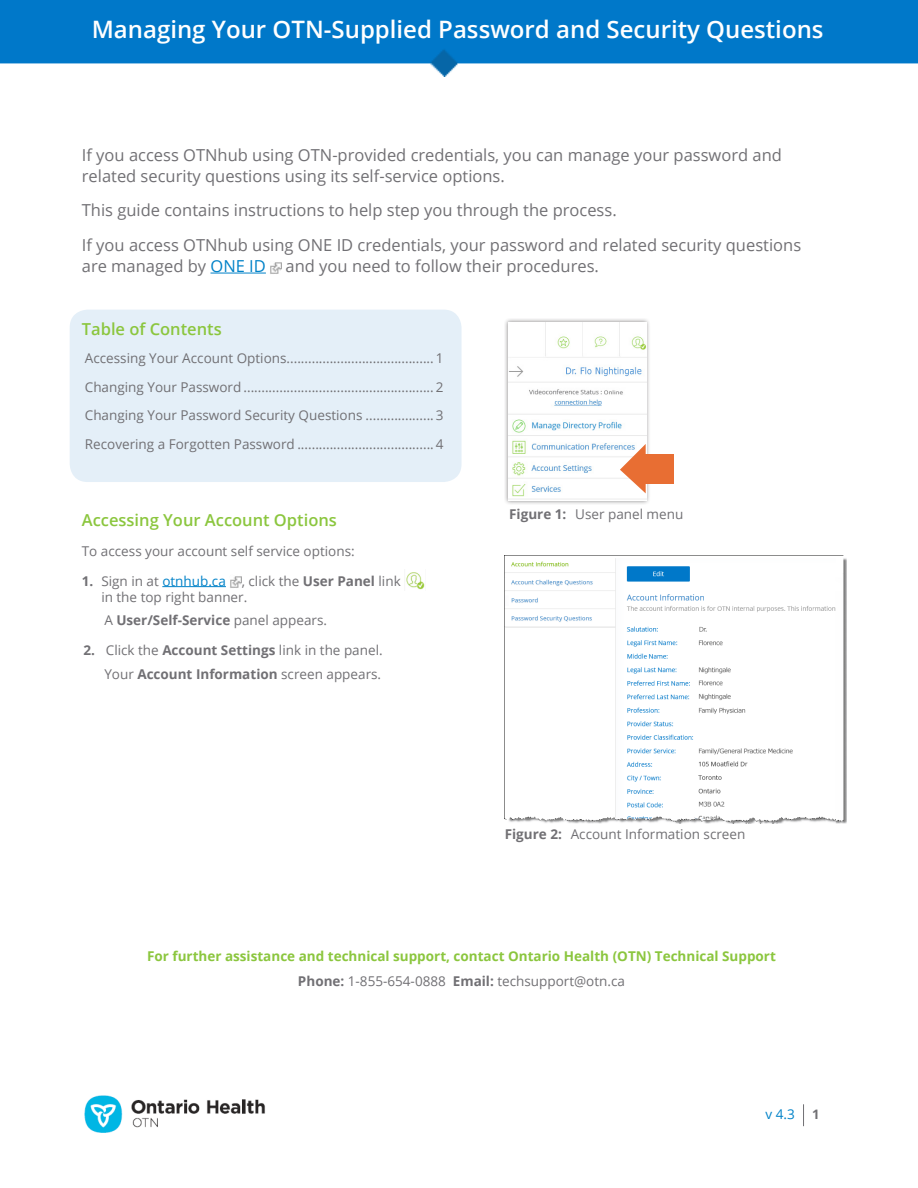
<style>
.page{position:relative;width:918px;height:1188px;background:#fff}
.page>*{position:absolute;margin:0;border:0;box-sizing:border-box;transform-origin:0 0}
.DocumentTitle{font:600 24px "Open Sans";color:#fff}
.body_large{font:16.5px/21px "Open Sans";color:#717074}
.Heading_4{font:600 16.5px "Open Sans";color:#8bc63e}
.TOC_Heading{font:600 16.5px "Open Sans";color:#8bc63e}
.TOC_body_text{font:13.5px/16.5px "Open Sans";color:#717074}
.subtitle_strong_gree{font:700 13.5px "Open Sans";color:#8bc63e}
.subtitle_grey{font:13.5px "Open Sans";color:#717074}
.body{font:13.5px "Open Sans";color:#717074}
.body_indent{font:13.5px "Open Sans";color:#717074}
.body_indent-2{font:700 13.5px "Open Sans";color:#717074}
.t1{font:13.5px "Open Sans";color:#0082c8}
.t2{font:700 13.05px "Open Sans";color:#717074}
.s1{color:#0082c8}
.s2{font-weight:700}
.s3{font-weight:400}
</style>
<div class="page">
<img style="left:0;top:0;width:918px;height:76px">
<svg style="left:803px;top:1104px;width:1px;height:22px"></svg>
<img style="left:84px;top:1095px;width:181px;height:38px">
<div style="left:70px;top:310px;width:392px;height:172px;background:#e4eff8;border-radius:18px"></div>
<hr style="left:211px;top:273px;width:55px;height:1px;background:#0082c8">
<img style="left:270px;top:262px;width:11px;height:12px">
<hr style="left:162px;top:586px;width:64px;height:1px;background:#0082c8">
<img style="left:230px;top:576px;width:12px;height:12px">
<img style="left:406px;top:572px;width:19px;height:18px">
<img style="left:505px;top:558px;width:342px;height:266px">
<div style="left:504px;top:318px;width:147px;height:187px;background:#231f20;opacity:.5"></div>
<img style="left:508px;top:322px;width:138px;height:179px">
<div style="left:644px;top:454px;width:29px;height:30px;background:#e86e33"></div>
<svg style="left:620px;top:444px;width:26px;height:49px"></svg>
<p class="DocumentTitle" style="left:92px;top:13px;width:733px">Managing Your OTN-Supplied Password and Security Questions</p>
<p class="body_large" style="left:82px;top:144px;width:702px">If you access OTNhub using OTN-provided credentials, you can manage your password and related security questions using its self-service options.</p>
<p class="body_large" style="left:82px;top:199px;width:536px">This guide contains instructions to help step you through the process.</p>
<p class="body_large" style="left:82px;top:234px;width:721px">If you access OTNhub using ONE ID credentials, your password and related security questions are managed by <span class="s1">ONE ID</span> and you need to follow their procedures.</p>
<p class="TOC_Heading" style="left:82px;top:317px;width:141px">Table of Contents</p>
<p class="TOC_body_text" style="left:85px;top:350px;width:360px">Accessing Your Account Options......................................... 1</p>
<p class="TOC_body_text" style="left:85px;top:378px;width:360px">Changing Your Password ..................................................... 2</p>
<p class="TOC_body_text" style="left:85px;top:407px;width:360px">Changing Your Password Security Questions ................... 3</p>
<p class="TOC_body_text" style="left:85px;top:435px;width:360px">Recovering a Forgotten Password ...................................... 4</p>
<p class="Heading_4" style="left:82px;top:508px;width:257px">Accessing Your Account Options</p>
<p class="body" style="left:82px;top:541px;width:274px">To access your account self service options:</p>
<p class="TOC_body_text" style="left:101px;top:572px;width:301px;text-indent:-19px"><span class="s2">1.</span> Sign in at <span class="s1">otnhub.ca</span> , click the <span class="s2">User Panel</span> link in the top right banner.</p>
<p class="body_indent-2" style="left:104px;top:611px;width:224px"><span class="s3">A</span> User/Self-Service <span class="s3">panel appears.</span></p>
<p class="TOC_body_text" style="left:83px;top:642px;width:301px"><span class="s2">2.</span> Click the <span class="s2">Account Settings</span> link in the panel.</p>
<p class="body_indent" style="left:104px;top:664px;width:278px">Your <span class="s2">Account Information</span> screen appears.</p>
<p class="TOC_body_text" style="left:509px;top:505px;width:176px"><span class="s2">Figure 1:</span> User panel menu</p>
<p class="TOC_body_text" style="left:505px;top:825px;width:242px"><span class="s2">Figure 2:</span> Account Information screen</p>
<p class="subtitle_strong_gree" style="left:147px;top:947px;width:630px">For further assistance and technical support, contact Ontario Health (OTN) Technical Support</p>
<p class="subtitle_grey" style="left:298px;top:972px;width:329px"><span class="s2">Phone:</span> 1-855-654-0888 <span class="s2">Email:</span> techsupport@otn.ca</p>
<p class="t1" style="left:766px;top:1105px;width:31px">v 4.3</p>
<p class="t2" style="left:812px;top:1105px;width:9px">1</p>
</div>
